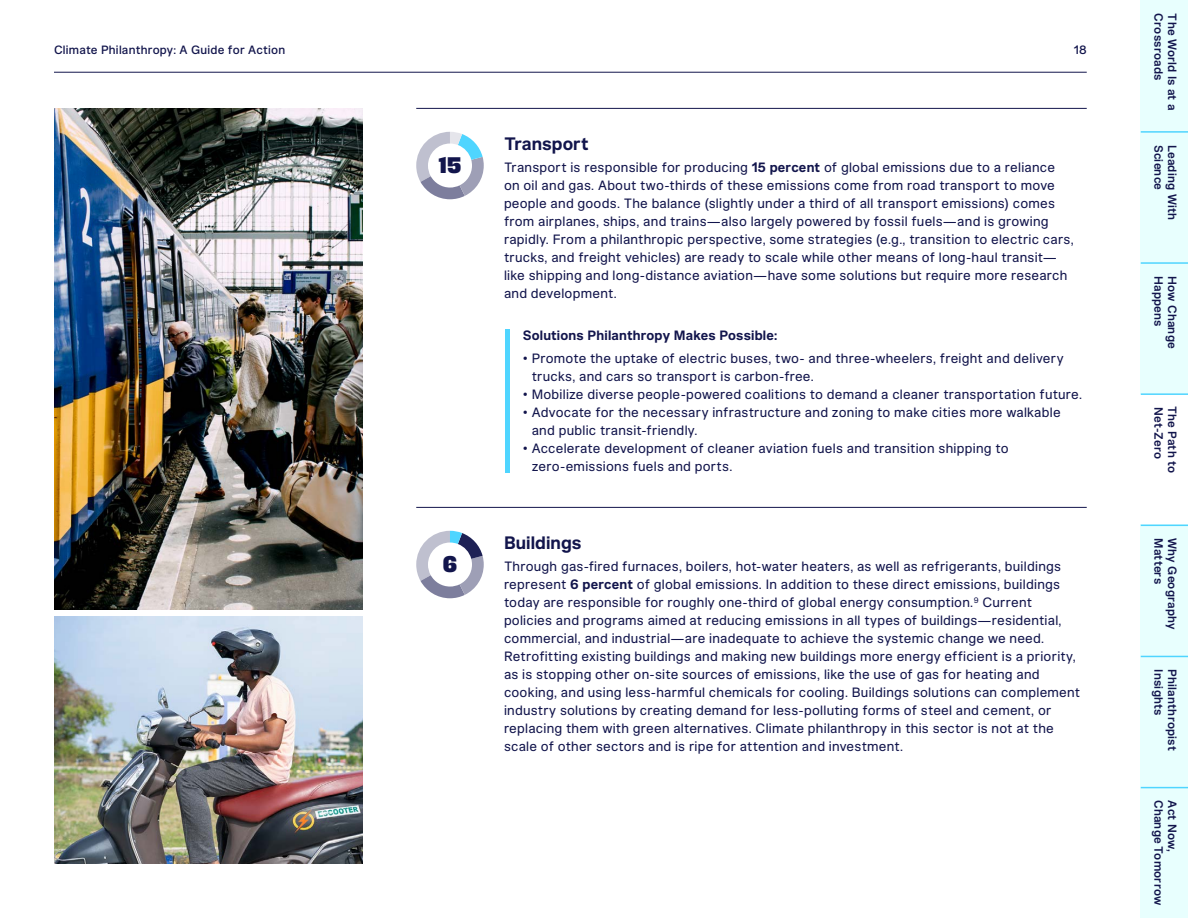
<style>
.page{position:relative;width:1188px;height:918px;background:#fff}
.page>*{position:absolute;margin:0;border:0;box-sizing:border-box;transform-origin:0 0}
.t1{font:900 semi-condensed 21px "Cru Pro";color:#12154c}
.t2{font:700 18px "Robin Pro";letter-spacing:.005em;color:#12154c}
.t3{font:13.5px/18px "Robin Pro";letter-spacing:.015em;color:#12154c}
.t4{font:700 13.5px "Robin Pro";letter-spacing:.015em;color:#12154c}
.t5{font:600 12px "Robin Pro";letter-spacing:.02em;color:#12154c}
.t6{font:500 12px "Robin Pro";letter-spacing:.02em;color:#12154c}
.s1{font-weight:700}
</style>
<div class="page">
<hr style="left:54px;top:72px;width:1033px;height:1px;background:#12154c">
<div style="left:1141px;top:0;width:47px;height:393px;background:#e8fffe"></div>
<div style="left:1141px;top:525px;width:47px;height:393px;background:#e8fffe"></div>
<hr style="left:1141px;top:131px;width:47px;height:2px;background:#4fd5ff">
<hr style="left:1141px;top:262px;width:47px;height:2px;background:#4fd5ff">
<hr style="left:1141px;top:393px;width:47px;height:2px;background:#4fd5ff">
<hr style="left:1141px;top:525px;width:47px;height:1px;background:#4fd5ff">
<hr style="left:1141px;top:656px;width:47px;height:1px;background:#4fd5ff">
<hr style="left:1141px;top:787px;width:47px;height:1px;background:#4fd5ff">
<hr style="left:416px;top:108px;width:671px;height:1px;background:#12154c">
<hr style="left:416px;top:507px;width:671px;height:1px;background:#12154c">
<svg style="left:416px;top:132px;width:68px;height:67px"></svg>
<div style="left:505px;top:329px;width:5px;height:143px;background:#4fd5ff"></div>
<svg style="left:416px;top:531px;width:68px;height:67px"></svg>
<img style="left:54px;top:108px;width:308px;height:502px">
<img style="left:54px;top:616px;width:308px;height:248px">
<p class="t6" style="left:54px;top:42px;width:233px">Climate Philanthropy: A Guide for Action</p>
<p class="t6" style="left:1074px;top:42px;width:15px">18</p>
<h1 class="t1" style="left:438px;top:151px;width:25px">15</h1>
<h1 class="t1" style="left:443px;top:550px;width:16px">6</h1>
<h2 class="t2" style="left:504px;top:132px;width:86px">Transport</h2>
<p class="t3" style="left:504px;top:159px;width:571px">Transport is responsible for producing <span class="s1">15 percent</span> of global emissions due to a reliance on oil and gas. About two-thirds of these emissions come from road transport to move people and goods. The balance (slightly under a third of all transport emissions) comes from airplanes, ships, and trains—also largely powered by fossil fuels—and is growing rapidly. From a philanthropic perspective, some strategies (e.g., transition to electric cars, trucks, and freight vehicles) are ready to scale while other means of long-haul transit— like shipping and long-distance aviation—have some solutions but require more research and development.</p>
<p class="t4" style="left:510px;top:327px;width:269px">Solutions Philanthropy Makes Possible:</p>
<p class="t3" style="left:532px;top:349px;width:533px;text-indent:-9px">• Promote the uptake of electric buses, two- and three-wheelers, freight and delivery trucks, and cars so transport is carbon-free.</p>
<p class="t3" style="left:523px;top:385px;width:561px">• Mobilize diverse people-powered coalitions to demand a cleaner transportation future.</p>
<p class="t3" style="left:532px;top:403px;width:530px;text-indent:-9px">• Advocate for the necessary infrastructure and zoning to make cities more walkable and public transit-friendly.</p>
<p class="t3" style="left:532px;top:439px;width:478px;text-indent:-9px">• Accelerate development of cleaner aviation fuels and transition shipping to zero-emissions fuels and ports.</p>
<h2 class="t2" style="left:504px;top:531px;width:79px">Buildings</h2>
<p class="t3" style="left:504px;top:558px;width:578px">Through gas-fired furnaces, boilers, hot-water heaters, as well as refrigerants, buildings represent <span class="s1">6 percent</span> of global emissions. In addition to these direct emissions, buildings today are responsible for roughly one-third of global energy consumption.<sup>9</sup> Current policies and programs aimed at reducing emissions in all types of buildings—residential, commercial, and industrial—are inadequate to achieve the systemic change we need.<br>Retrofitting existing buildings and making new buildings more energy efficient is a priority, as is stopping other on-site sources of emissions, like the use of gas for heating and cooking, and using less-harmful chemicals for cooling. Buildings solutions can complement industry solutions by creating demand for less-polluting forms of steel and cement, or replacing them with green alternatives. Climate philanthropy in this sector is not at the scale of other sectors and is ripe for attention and investment.</p>
<p class="t5" style="left:1166px;top:13px;width:68px;rotate:90deg">Crossroads</p>
<p class="t5" style="left:1180px;top:13px;width:98px;rotate:90deg">The World Is at a</p>
<p class="t5" style="left:1166px;top:145px;width:47px;rotate:90deg">Science</p>
<p class="t5" style="left:1180px;top:145px;width:77px;rotate:90deg">Leading With</p>
<p class="t5" style="left:1166px;top:276px;width:52px;rotate:90deg">Happens</p>
<p class="t5" style="left:1180px;top:276px;width:74px;rotate:90deg">How Change</p>
<p class="t5" style="left:1166px;top:407px;width:53px;rotate:90deg">Net-Zero</p>
<p class="t5" style="left:1180px;top:406px;width:69px;rotate:90deg">The Path to</p>
<p class="t5" style="left:1166px;top:538px;width:47px;rotate:90deg">Matters</p>
<p class="t5" style="left:1180px;top:538px;width:93px;rotate:90deg">Why Geography</p>
<p class="t5" style="left:1166px;top:669px;width:48px;rotate:90deg">Insights</p>
<p class="t5" style="left:1180px;top:669px;width:83px;rotate:90deg">Philanthropist</p>
<p class="t5" style="left:1166px;top:800px;width:107px;rotate:90deg">Change Tomorrow</p>
<p class="t5" style="left:1180px;top:800px;width:53px;rotate:90deg">Act Now,</p>
</div>
